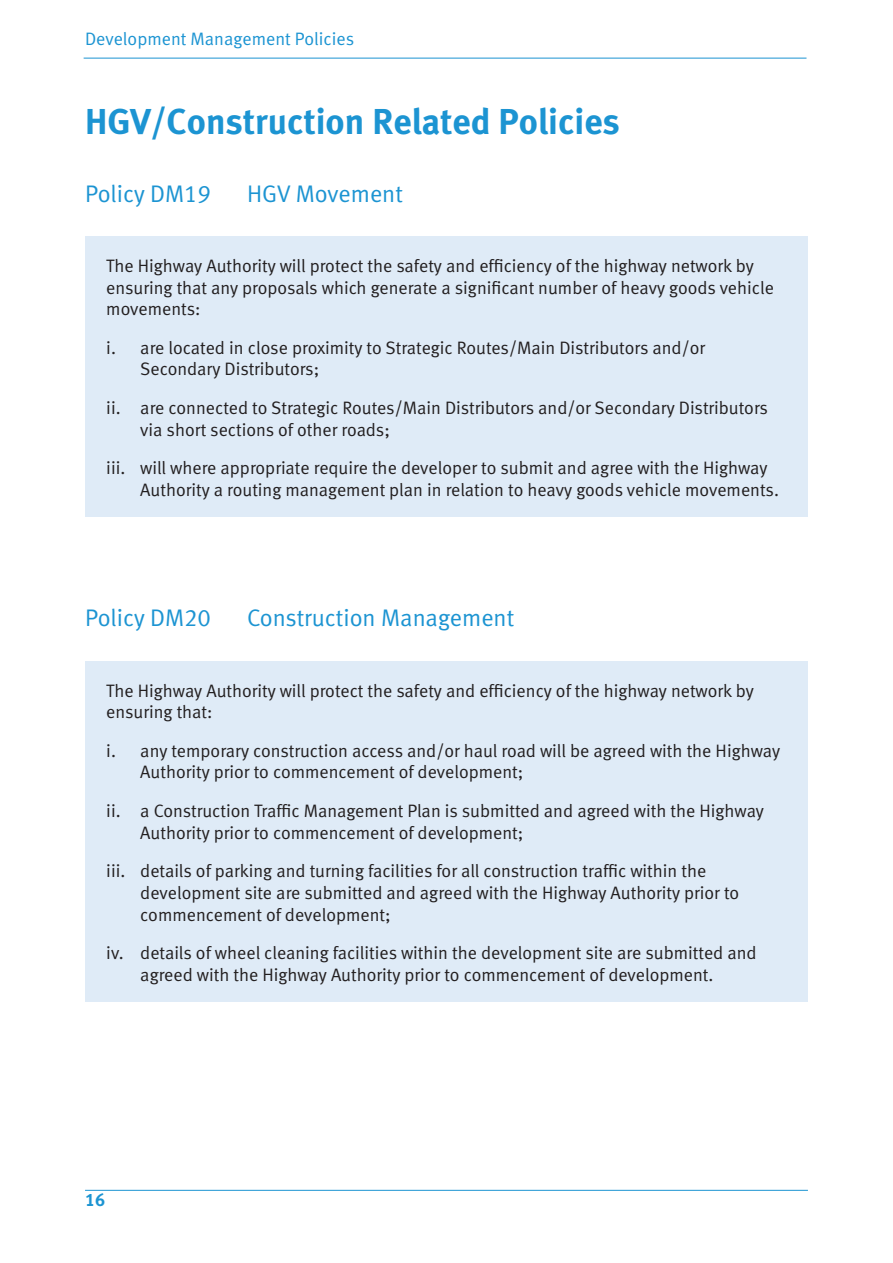
<style>
.page{position:relative;width:893px;height:1263px;background:#fff}
.page>*{position:absolute;margin:0;border:0;box-sizing:border-box;transform-origin:0 0}
.Body{font:36px "Meta Bold LF";color:#1c94d2}
.t1{font:24px "Meta Normal LF";color:#1c94d2}
.Table_tabs{font:18px/21.6px "Meta Normal LF";color:#231f20}
.Table_body{font:18px/21.6px "Meta Normal LF";color:#231f20}
.t2{font:18px "Meta Normal LF";color:#1c94d2}
.t3{font:18px "Meta Bold LF";color:#1c94d2}
</style>
<div class="page">
<hr style="left:84px;top:58px;width:722px;height:1px;background:#1c94d2">
<hr style="left:85px;top:1190px;width:723px;height:1px;background:#1c94d2">
<div style="left:85px;top:236px;width:723px;height:281px;background:#dfebf7"></div>
<div style="left:85px;top:661px;width:723px;height:341px;background:#dfebf7"></div>
<p class="t2" style="left:85px;top:29px;width:271px">Development Management Policies</p>
<p class="Body" style="left:85px;top:100px;width:536px">HGV/Construction Related Policies</p>
<p class="t1" style="left:85px;top:179px;width:127px">Policy DM19</p>
<p class="t1" style="left:247px;top:179px;width:157px">HGV Movement</p>
<p class="Table_body" style="left:106px;top:255px;width:669px">The Highway Authority will protect the safety and efficiency of the highway network by ensuring that any proposals which generate a significant number of heavy goods vehicle movements:</p>
<p class="Table_tabs" style="left:140px;top:337px;width:566px;text-indent:-34px">i. are located in close proximity to Strategic Routes/Main Distributors and/or<br>Secondary Distributors;</p>
<p class="Table_tabs" style="left:140px;top:397px;width:629px;text-indent:-34px">ii. are connected to Strategic Routes/Main Distributors and/or Secondary Distributors via short sections of other roads;</p>
<p class="Table_tabs" style="left:140px;top:457px;width:640px;text-indent:-34px">iii. will where appropriate require the developer to submit and agree with the Highway<br>Authority a routing management plan in relation to heavy goods vehicle movements.</p>
<p class="t1" style="left:85px;top:604px;width:127px">Policy DM20</p>
<p class="t1" style="left:247px;top:604px;width:269px">Construction Management</p>
<p class="Table_body" style="left:106px;top:679px;width:649px">The Highway Authority will protect the safety and efficiency of the highway network by ensuring that:</p>
<p class="Table_tabs" style="left:140px;top:740px;width:641px;text-indent:-34px">i. any temporary construction access and/or haul road will be agreed with the Highway<br>Authority prior to commencement of development;</p>
<p class="Table_tabs" style="left:140px;top:800px;width:625px;text-indent:-34px">ii. a Construction Traffic Management Plan is submitted and agreed with the Highway<br>Authority prior to commencement of development;</p>
<p class="Table_tabs" style="left:140px;top:860px;width:600px;text-indent:-34px">iii. details of parking and turning facilities for all construction traffic within the development site are submitted and agreed with the Highway Authority prior to commencement of development;</p>
<p class="Table_tabs" style="left:106px;top:942px;width:652px;text-align:center">iv. details of wheel cleaning facilities within the development site are submitted and agreed with the Highway Authority prior to commencement of development.</p>
<p class="t3" style="left:85px;top:1189px;width:22px">16</p>
</div>
